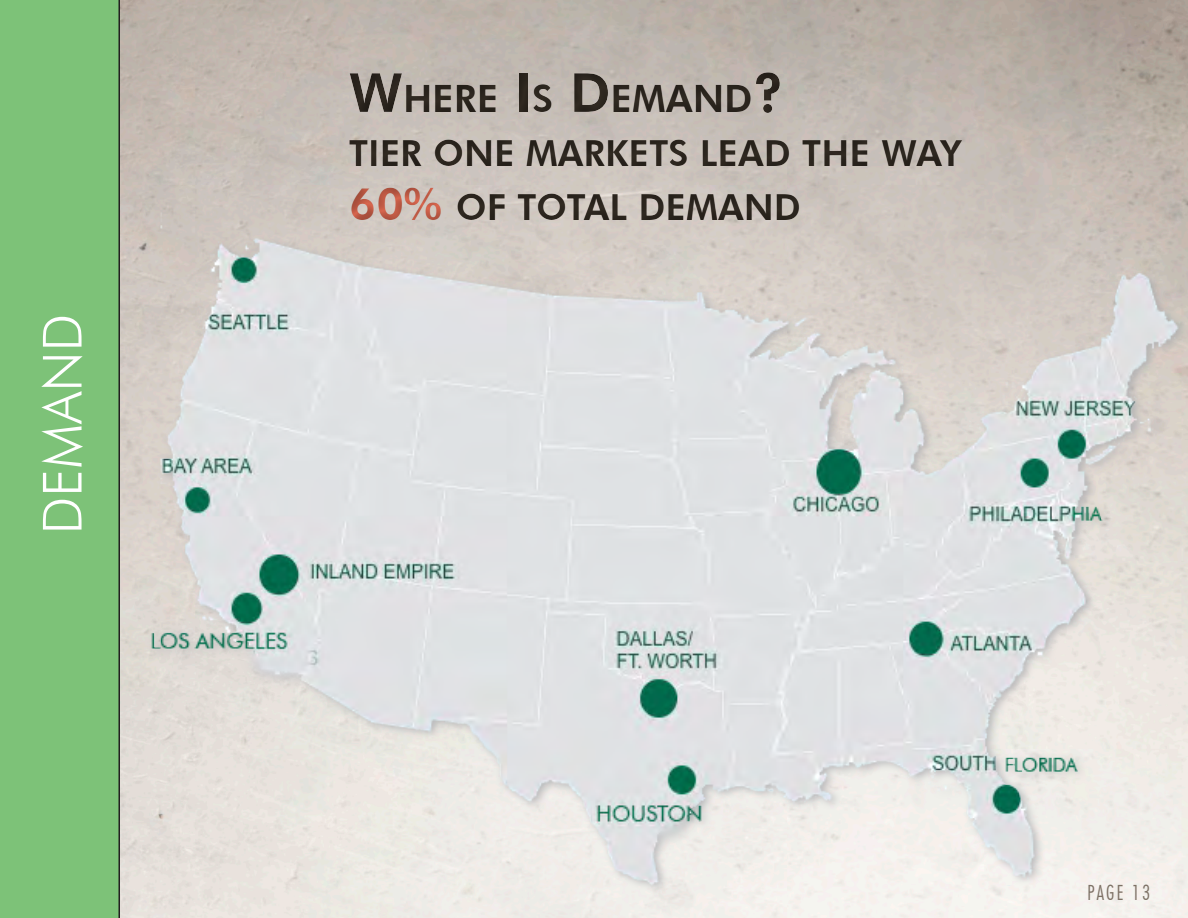
<style>
.page{position:relative;width:1188px;height:918px;background:#fff}
.page>*{position:absolute;margin:0;border:0;box-sizing:border-box;transform-origin:0 0}
.t1{font:300 54px "Futura BT";color:#fff}
.t2{font:800 37.8px "Futura BT";color:#312a22}
.t3{font:800 36px/54px "Futura BT";color:#312a22}
.t4{font:300 condensed 21px "Futura BT";letter-spacing:.1em;color:#7d7165}
.s1{font-size:54px}
.s2{font-size:45px;color:#d8664e}
</style>
<div class="page">
<img style="left:120px;top:109px;width:1068px;height:776px">
<div style="left:0;top:0;width:120px;height:918px;background:#7dc278"></div>
<div style="left:339px;top:59px;width:637px;height:181px;background:#231f20;opacity:.5"></div>
<p class="t1" style="left:30px;top:534px;width:222px;rotate:-90deg">DEMAND</p>
<p class="t2" style="left:349px;top:76px;width:437px"><span class="s1">W</span>HERE <span class="s1">I</span>S <span class="s1">D</span>EMAND<span class="s1">?</span></p>
<p class="t3" style="left:349px;top:126px;width:205px">TIER ONE MAR</p>
<p class="t3" style="left:349px;top:126px;width:615px;text-indent:256px">KETS LEAD THE WAY<br><span class="s2">60%</span> OF TOTAL DEMAN</p>
<p class="t3" style="left:774px;top:180px;width:29px">D</p>
<p class="t4" style="left:1087px;top:880px;width:65px">PAGE 13</p>
</div>
